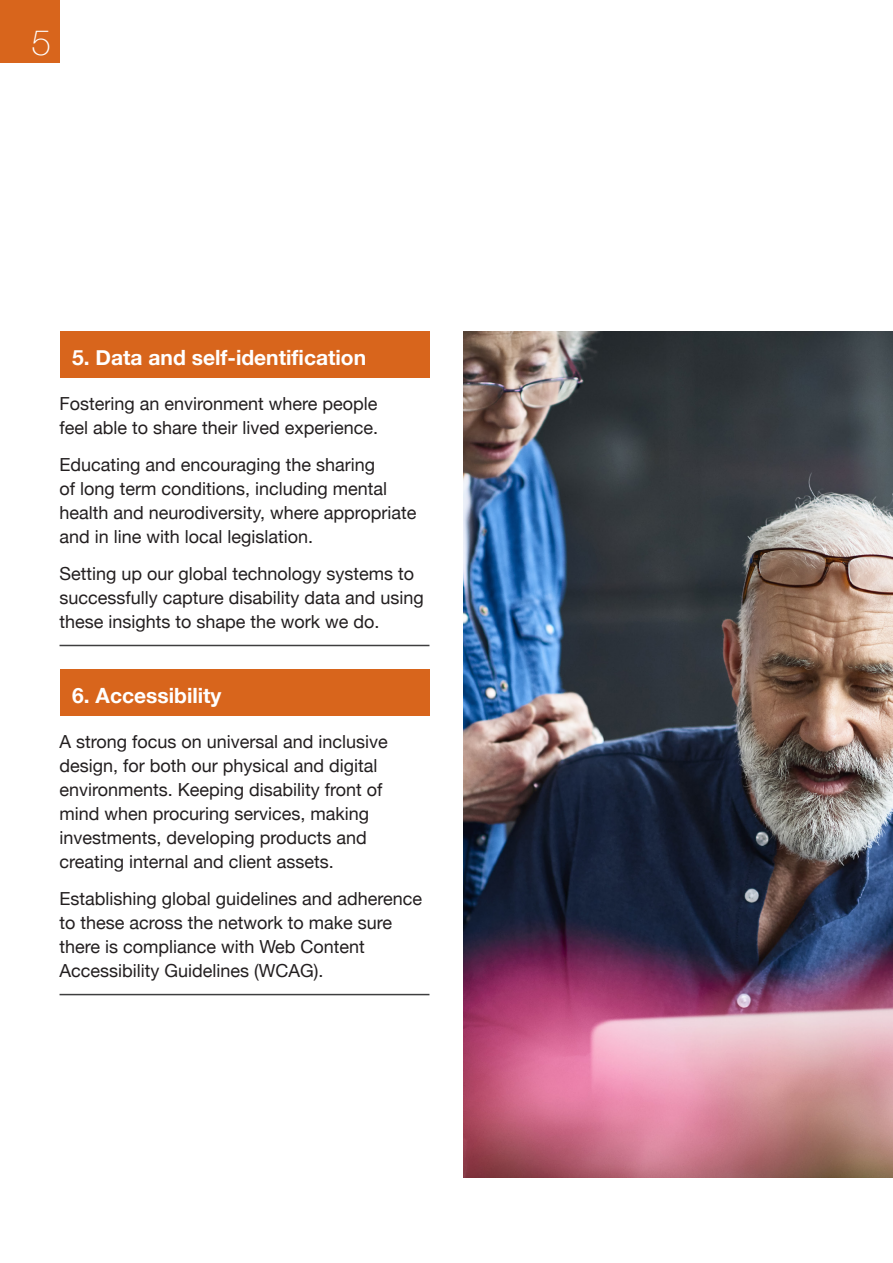
<style>
.page{position:relative;width:893px;height:1263px;background:#fff}
.page>*{position:absolute;margin:0;border:0;box-sizing:border-box;transform-origin:0 0}
.t1{font:100 35.25px "Helvetica Neue";color:#fff}
.block_header{font:700 21px "Helvetica Neue";color:#fff}
.main{font:18px/24px "Helvetica Neue";color:#231f20}
.rule_below{font:18px/24px "Helvetica Neue";color:#231f20}
</style>
<div class="page">
<div style="left:0;top:0;width:60px;height:63px;background:#d8651c"></div>
<div style="left:60px;top:332px;width:369px;height:46px;background:#d8651c"></div>
<hr style="left:60px;top:645px;width:369px;height:1px;background:#3e3e3f">
<div style="left:60px;top:669px;width:369px;height:47px;background:#d8651c"></div>
<hr style="left:60px;top:994px;width:369px;height:1px;background:#3e3e3f">
<img style="left:463px;top:332px;width:430px;height:846px">
<p class="t1" style="left:31px;top:16px;width:21px">5</p>
<p class="block_header" style="left:72px;top:341px;width:295px">5. Data and self-identification</p>
<p class="main" style="left:60px;top:393px;width:320px">Fostering an environment where people feel able to share their lived experience.</p>
<p class="main" style="left:60px;top:454px;width:359px">Educating and encouraging the sharing<br>of long term conditions, including mental health and neurodiversity, where appropriate and in line with local legislation.</p>
<p class="rule_below" style="left:60px;top:562px;width:366px">Setting up our global technology systems to successfully capture disability data and using these insights to shape the work we do.</p>
<p class="block_header" style="left:72px;top:679px;width:151px">6. Accessibility</p>
<p class="main" style="left:60px;top:731px;width:330px">A strong focus on universal and inclusive design, for both our physical and digital environments. Keeping disability front of mind when procuring services, making investments, developing products and creating internal and client assets.</p>
<p class="rule_below" style="left:60px;top:887px;width:364px">Establishing global guidelines and adherence to these across the network to make sure there is compliance with Web Content Accessibility Guidelines (WCAG).</p>
</div>
